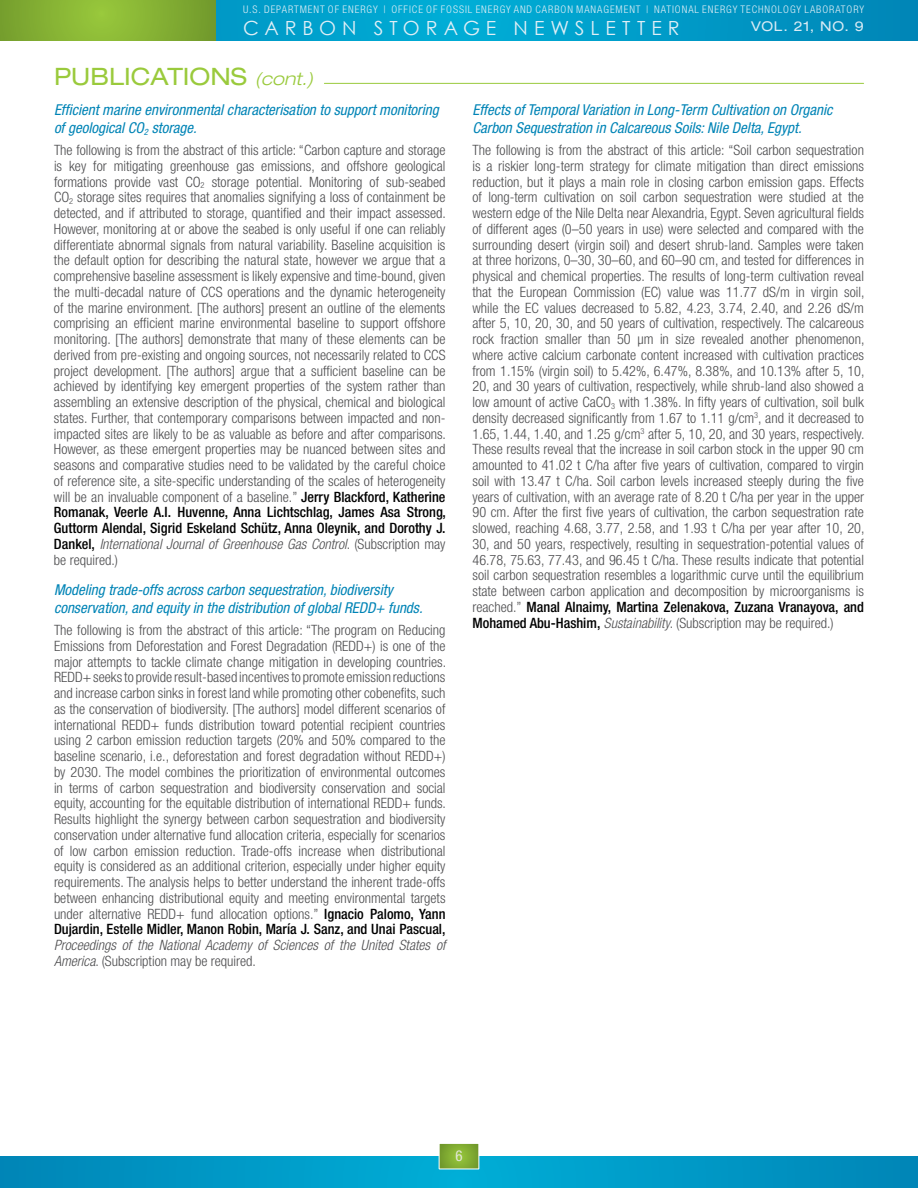
<style>
.page{position:relative;width:918px;height:1188px;background:#fff}
.page>*{position:absolute;margin:0;border:0;box-sizing:border-box;transform-origin:0 0}
.t1{font:expanded 24px "Helvetica Neue LT Std";color:#9aca3c}
.t2{font:19.5px "Century Gothic";letter-spacing:.305em;color:#dfeef6}
.t3{font:italic condensed 15px/17.2px "Helvetica Neue LT Std";color:#0084b6}
.t4{font:condensed 15px "Helvetica Neue LT Std";color:#e3e6d8}
.t5{font:300 condensed 14.25px/15.8px "Helvetica Neue LT Std";color:#4d4d4f;text-align:justify}
.t6{font:italic 300 condensed 14.25px/15.8px "Helvetica Neue LT Std";color:#4d4d4f}
.t7{font:expanded 13.5px "Helvetica Neue LT Std";letter-spacing:.06em;color:#d9ebf5}
.t8{font:300 condensed 10.5px "Helvetica Neue LT Std";letter-spacing:.09em;color:#dfeef6}
.s1{font-weight:300;font-style:italic;font-size:18px}
.s2{font-weight:500;color:#000}
.s3{font-style:italic}
.s4{font-style:normal}
</style>
<div class="page">
<svg style="left:216px;top:0;width:702px;height:40px"></svg>
<svg style="left:0;top:0;width:216px;height:40px"></svg>
<svg style="left:0;top:1156px;width:918px;height:32px"></svg>
<svg style="left:439px;top:1143px;width:40px;height:26px"></svg>
<div style="left:439px;top:1143px;width:40px;height:26px;border:1px solid #fff"></div>
<hr style="left:324px;top:83px;width:540px;height:1px;background:#9aca3c">
<p class="t8" style="left:243px;top:3px;width:623px">U.S. DEPARTMENT OF ENERGY | OFFICE OF FOSSIL ENERGY AND CARBON MANAGEMENT | NATIONAL ENERGY TECHNOLOGY LABORATORY</p>
<p class="t7" style="left:751px;top:18px;width:114px">VOL. 21, NO. 9</p>
<h1 class="t1" style="left:54px;top:62px;width:261px">PUBLICATIONS <span class="s1">(cont.)</span></h1>
<p class="t3" style="left:54px;top:102px;width:386px">Efficient marine environmental characterisation to support monitoring of geological CO<sub>2</sub> storage.</p>
<p class="t5" style="left:54px;top:142px;width:394px">The following is from the abstract of this article: “Carbon capture and storage is key for mitigating greenhouse gas emissions, and offshore geological formations provide vast CO<sub>2</sub> storage potential. Monitoring of sub-seabed CO<sub>2</sub> storage sites requires that anomalies signifying a loss of containment be detected, and if attributed to storage, quantified and their impact assessed.<br>However, monitoring at or above the seabed is only useful if one can reliably differentiate abnormal signals from natural variability. Baseline acquisition is the default option for describing the natural state, however we argue that a comprehensive baseline assessment is likely expensive and time-bound, given the multi-decadal nature of CCS operations and the dynamic heterogeneity of the marine environment. [The authors] present an outline of the elements comprising an efficient marine environmental baseline to support offshore monitoring. [The authors] demonstrate that many of these elements can be derived from pre-existing and ongoing sources, not necessarily related to CCS project development. [The authors] argue that a sufficient baseline can be achieved by identifying key emergent properties of the system rather than assembling an extensive description of the physical, chemical and biological states. Further, that contemporary comparisons between impacted and non&shy;impacted sites are likely to be as valuable as before and after comparisons.<br>However, as these emergent properties may be nuanced between sites and seasons and comparative studies need to be validated by the careful choice of reference site, a site-specific understanding of the scales of heterogeneity will be an invaluable component of a baseline.” <span class="s2">Jerry Blackford, Katherine Romanak, Veerle A.I. Huvenne, Anna Lichtschlag, James Asa Strong, Guttorm Alendal, Sigrid Eskeland Schütz, Anna Oleynik, and Dorothy J.<br>Dankel,</span> <span class="s3">International Journal of Greenhouse Gas Control</span>. (Subscription may be required.)</p>
<p class="t3" style="left:54px;top:582px;width:370px">Modeling trade-offs across carbon sequestration, biodiversity conservation, and equity in the distribution of global REDD+ funds.</p>
<p class="t5" style="left:54px;top:622px;width:394px">The following is from the abstract of this article: “The program on Reducing Emissions from Deforestation and Forest Degradation (REDD+) is one of the major attempts to tackle climate change mitigation in developing countries.<br>REDD+ seeks to provide result-based incentives to promote emission reductions and increase carbon sinks in forest land while promoting other cobenefits, such as the conservation of biodiversity. [The authors] model different scenarios of international REDD+ funds distribution toward potential recipient countries using 2 carbon emission reduction targets (20% and 50% compared to the baseline scenario, i.e., deforestation and forest degradation without REDD+) by 2030. The model combines the prioritization of environmental outcomes in terms of carbon sequestration and biodiversity conservation and social equity, accounting for the equitable distribution of international REDD+ funds.<br>Results highlight the synergy between carbon sequestration and biodiversity conservation under alternative fund allocation criteria, especially for scenarios of low carbon emission reduction. Trade-offs increase when distributional equity is considered as an additional criterion, especially under higher equity requirements. The analysis helps to better understand the inherent trade-offs between enhancing distributional equity and meeting environmental targets under alternative REDD+ fund allocation options.” <span class="s2">Ignacio Palomo, Yann Dujardin, Estelle Midler, Manon Robin, María J. Sanz, and Unai Pascual,</span></p>
<p class="t6" style="left:54px;top:938px;width:393px">Proceedings of the National Academy of Sciences of the United States of<br>America<span class="s4">. (Subscription may be required.</span></p>
<h2 class="t2" style="left:243px;top:16px;width:438px">CARBON STORAGE NEWSLETTER</h2>
<p class="t3" style="left:472px;top:102px;width:362px">Effects of Temporal Variation in Long-Term Cultivation on Organic<br>Carbon Sequestration in Calcareous Soils: Nile Delta, Egypt.</p>
<p class="t5" style="left:472px;top:142px;width:394px">The following is from the abstract of this article: “Soil carbon sequestration is a riskier long-term strategy for climate mitigation than direct emissions reduction, but it plays a main role in closing carbon emission gaps. Effects of long-term cultivation on soil carbon sequestration were studied at the western edge of the Nile Delta near Alexandria, Egypt. Seven agricultural fields of different ages (0–50 years in use) were selected and compared with the surrounding desert (virgin soil) and desert shrub-land. Samples were taken at three horizons, 0–30, 30–60, and 60–90 cm, and tested for differences in physical and chemical properties. The results of long-term cultivation reveal that the European Commission (EC) value was 11.77 dS/m in virgin soil, while the EC values decreased to 5.82, 4.23, 3.74, 2.40, and 2.26 dS/m after 5, 10, 20, 30, and 50 years of cultivation, respectively. The calcareous rock fraction smaller than 50 μm in size revealed another phenomenon, where active calcium carbonate content increased with cultivation practices from 1.15% (virgin soil) to 5.42%, 6.47%, 8.38%, and 10.13% after 5, 10, 20, and 30 years of cultivation, respectively, while shrub-land also showed a low amount of active CaCO<sub>3</sub> with 1.38%. In fifty years of cultivation, soil bulk density decreased significantly from 1.67 to 1.11 g/cm<sup>3</sup>, and it decreased to 1.65, 1.44, 1.40, and 1.25 g/cm<sup>3</sup> after 5, 10, 20, and 30 years, respectively.<br>These results reveal that the increase in soil carbon stock in the upper 90 cm amounted to 41.02 t C/ha after five years of cultivation, compared to virgin soil with 13.47 t C/ha. Soil carbon levels increased steeply during the five years of cultivation, with an average rate of 8.20 t C/ha per year in the upper 90 cm. After the first five years of cultivation, the carbon sequestration rate slowed, reaching 4.68, 3.77, 2.58, and 1.93 t C/ha per year after 10, 20, 30, and 50 years, respectively, resulting in sequestration-potential values of 46.78, 75.63, 77.43, and 96.45 t C/ha. These results indicate that potential soil carbon sequestration resembles a logarithmic curve until the equilibrium state between carbon application and decomposition by microorganisms is reached.” <span class="s2">Manal Alnaimy, Martina Zelenakova, Zuzana Vranayova, and Mohamed Abu-Hashim,</span> <span class="s3">Sustainability</span>. (Subscription may be required.)</p>
<p class="t4" style="left:455px;top:1147px;width:9px">6</p>
</div>
